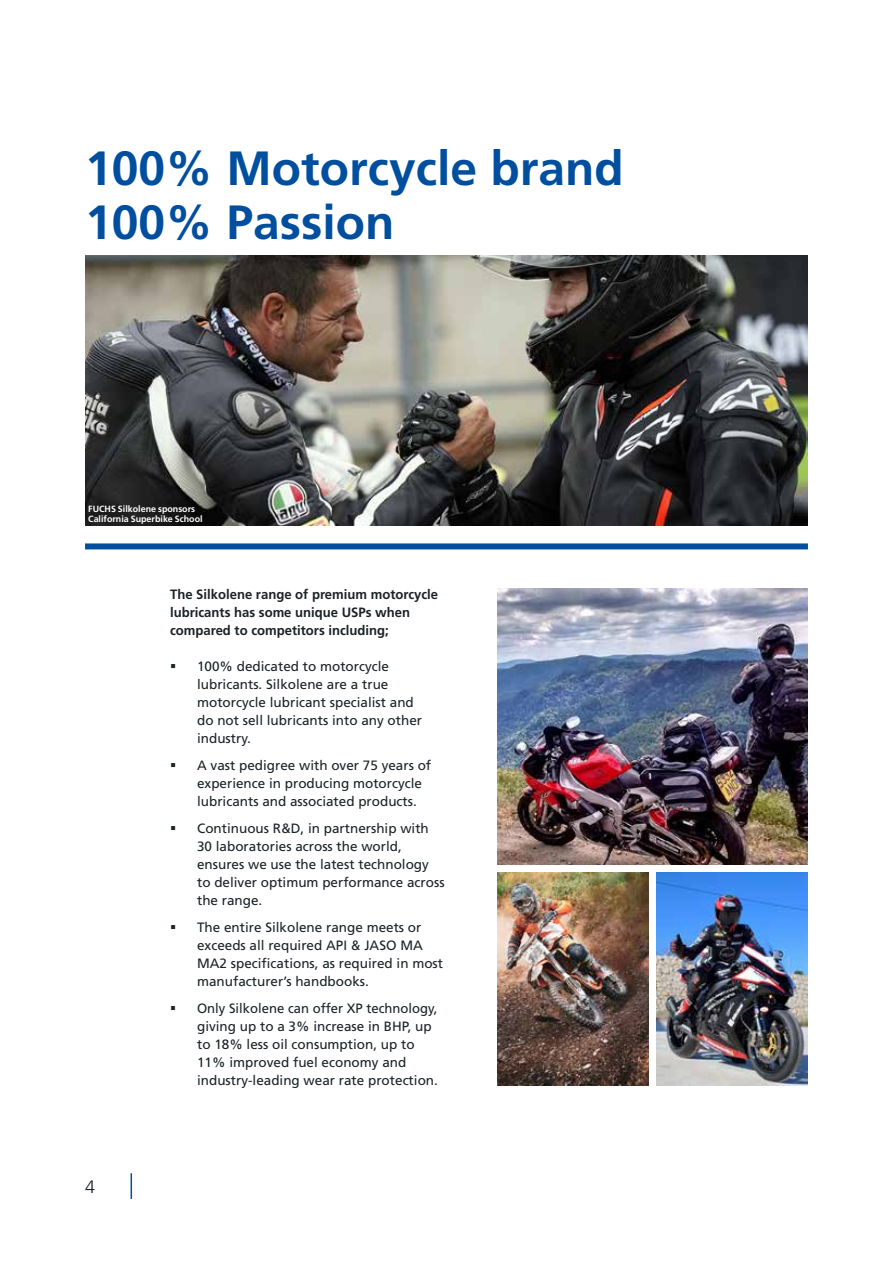
<style>
.page{position:relative;width:893px;height:1263px;background:#fff}
.page>*{position:absolute;margin:0;border:0;box-sizing:border-box;transform-origin:0 0}
.t1{font:700 48px/54px "Frutiger LT Std";color:#004f9f}
.t2{font:300 18px "Frutiger LT Std";color:#1b2327}
.t3{font:13.5px/18px "Frutiger LT Std";color:#1b2327}
.t4{font:700 13.5px/18px "Frutiger LT Std";color:#1b2327}
.t5{font:700 9px/10.5px "Frutiger LT Std";color:#fff}
</style>
<div class="page">
<div style="left:85px;top:543px;width:723px;height:6px;background:#004f9f"></div>
<svg style="left:131px;top:1173px;width:1px;height:26px"></svg>
<img style="left:497px;top:872px;width:151px;height:213px">
<img style="left:497px;top:589px;width:311px;height:275px">
<img style="left:657px;top:872px;width:151px;height:213px">
<img style="left:85px;top:255px;width:723px;height:270px">
<h1 class="t1" style="left:85px;top:141px;width:540px">100% Motorcycle brand<br>100% Passion</h1>
<p class="t5" style="left:88px;top:503px;width:116px">FUCHS Silkolene sponsors<br>California Superbike School</p>
<h2 class="t2" style="left:85px;top:1176px;width:12px">4</h2>
<p class="t4" style="left:170px;top:585px;width:270px">The Silkolene range of premium motorcycle lubricants has some unique USPs when compared to competitors including;</p>
<p class="t3" style="left:197px;top:657px;width:227px;text-indent:-27px">▪ 100% dedicated to motorcycle lubricants. Silkolene are a true motorcycle lubricant specialist and do not sell lubricants into any other industry.</p>
<p class="t3" style="left:197px;top:756px;width:236px;text-indent:-27px">▪ A vast pedigree with over 75 years of experience in producing motorcycle lubricants and associated products.</p>
<p class="t3" style="left:197px;top:819px;width:249px;text-indent:-27px">▪ Continuous R&amp;D, in partnership with<br>30 laboratories across the world, ensures we use the latest technology to deliver optimum performance across the range.</p>
<p class="t3" style="left:197px;top:918px;width:248px;text-indent:-27px">▪ The entire Silkolene range meets or exceeds all required API &amp; JASO MA MA2 specifications, as required in most manufacturer’s handbooks.</p>
<p class="t3" style="left:197px;top:999px;width:242px;text-indent:-27px">▪ Only Silkolene can offer XP technology, giving up to a 3% increase in BHP, up to 18% less oil consumption, up to 11% improved fuel economy and industry-leading wear rate protection.</p>
</div>
